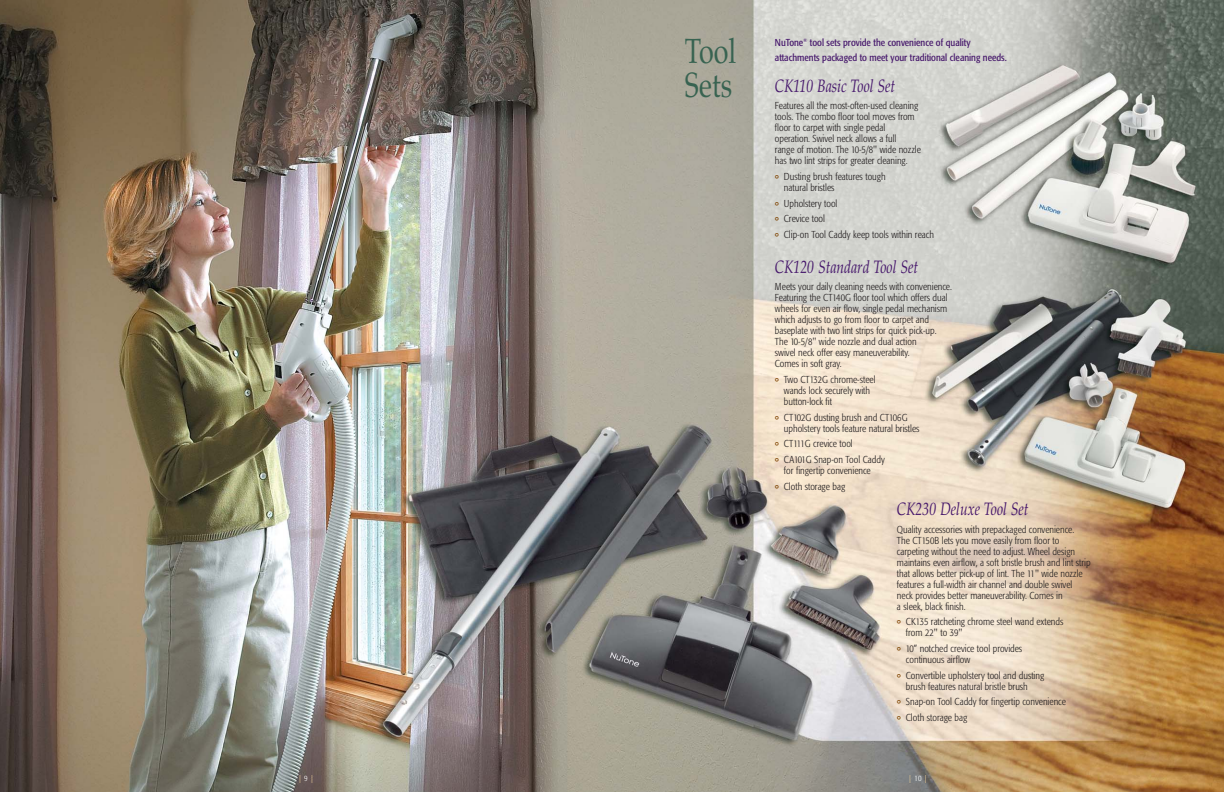
<style>
.page{position:relative;width:1224px;height:792px;background:#fff}
.page>*{position:absolute;margin:0;border:0;box-sizing:border-box;transform-origin:0 0}
.t1{font:35px/34px "Palatino";color:#386351;scale:.77 1}
.t2{font:italic 18px "Palatino";color:#45166b;scale:.77 1}
.t3{font:300 condensed 10px/11px "Formata";color:#231f20}
.t4{font:condensed 10px/15px "Formata";color:#45166b}
.t5{font:300 condensed 8px "Formata";color:#eed19a}
.s1{font-size:12px;color:#7e4300}
.s2{color:#fff}
</style>
<div class="page">
<img style="left:0;top:0;width:1224px;height:792px">
<h1 class="t1" style="left:685px;top:38px;width:68px">Tool<br>Sets</h1>
<p class="t4" style="left:775px;top:35px;width:233px">NuTone<sup>®</sup> tool sets provide the convenience of quality attachments packaged to meet your traditional cleaning needs.</p>
<h2 class="t2" style="left:775px;top:78px;width:158px">CK110 Basic Tool Set</h2>
<p class="t3" style="left:775px;top:101px;width:148px">Features all the most-often-used cleaning tools. The combo floor tool moves from floor to carpet with single pedal operation. Swivel neck allows a full<br>range of motion. The 10-5/8" wide nozzle has two lint strips for greater cleaning.</p>
<p class="t3" style="left:784px;top:172px;width:103px;text-indent:-9px"><span class="s1">°</span> Dusting brush features tough natural bristles</p>
<p class="t3" style="left:775px;top:196px;width:160px;line-height:15.7px"><span class="s1">°</span> Upholstery tool<br><span class="s1">°</span> Crevice tool<br><span class="s1">°</span> Clip-on Tool Caddy keep tools within reach</p>
<h2 class="t2" style="left:775px;top:260px;width:187px">CK120 Standard Tool Set</h2>
<p class="t3" style="left:775px;top:282px;width:179px">Meets your daily cleaning needs with convenience.<br>Featuring the CT140G floor tool which offers dual wheels for even air flow, single pedal mechanism which adjusts to go from floor to carpet and baseplate with two lint strips for quick pick-up.<br>The 10-5/8" wide nozzle and dual action<br>swivel neck offer easy maneuverability.<br>Comes in soft gray.</p>
<p class="t3" style="left:784px;top:375px;width:93px;text-indent:-9px"><span class="s1">°</span> Two CT132G chrome-steel wands lock securely with button-lock fit</p>
<p class="t3" style="left:784px;top:412px;width:137px;text-indent:-9px"><span class="s1">°</span> CT102G dusting brush and CT106G upholstery tools feature natural bristles</p>
<p class="t3" style="left:775px;top:437px;width:111px;line-height:15.7px"><span class="s1">°</span> CT111G crevice tool<br><span class="s1">°</span> CA101G Snap-on Tool Caddy</p>
<p class="t3" style="left:775px;top:463px;width:97px;line-height:15.7px;text-indent:9px">for fingertip convenience <span class="s1">°</span> Cloth storage bag</p>
<h2 class="t2" style="left:897px;top:502px;width:172px">CK230 Deluxe Tool Set</h2>
<p class="t3" style="left:897px;top:524px;width:195px">Quality accessories with prepackaged convenience.<br>The CT150B lets you move easily from floor to carpeting without the need to adjust. Wheel design maintains even airflow, a soft bristle brush and lint strip that allows better pick-up of lint. The 11" wide nozzle features a full-width air channel and double swivel neck provides better maneuverability. Comes in<br>a sleek, black finish.</p>
<p class="t3" style="left:906px;top:617px;width:159px;text-indent:-9px"><span class="s1">°</span> CK135 ratcheting chrome steel wand extends from 22" to 39"</p>
<p class="t3" style="left:906px;top:644px;width:118px;text-indent:-9px"><span class="s1">°</span> 10” notched crevice tool provides continuous airflow</p>
<p class="t3" style="left:906px;top:670px;width:140px;text-indent:-9px"><span class="s1">°</span> Convertible upholstery tool and dusting brush features natural bristle brush</p>
<p class="t3" style="left:897px;top:695px;width:170px;line-height:15.7px"><span class="s1">°</span> Snap-on Tool Caddy for fingertip convenience <span class="s1">°</span> Cloth storage bag</p>
<p class="t5" style="left:299px;top:775px;width:15px">| <span class="s2">9</span> |</p>
<p class="t5" style="left:909px;top:775px;width:19px">| <span class="s2">10</span> |</p>
</div>
